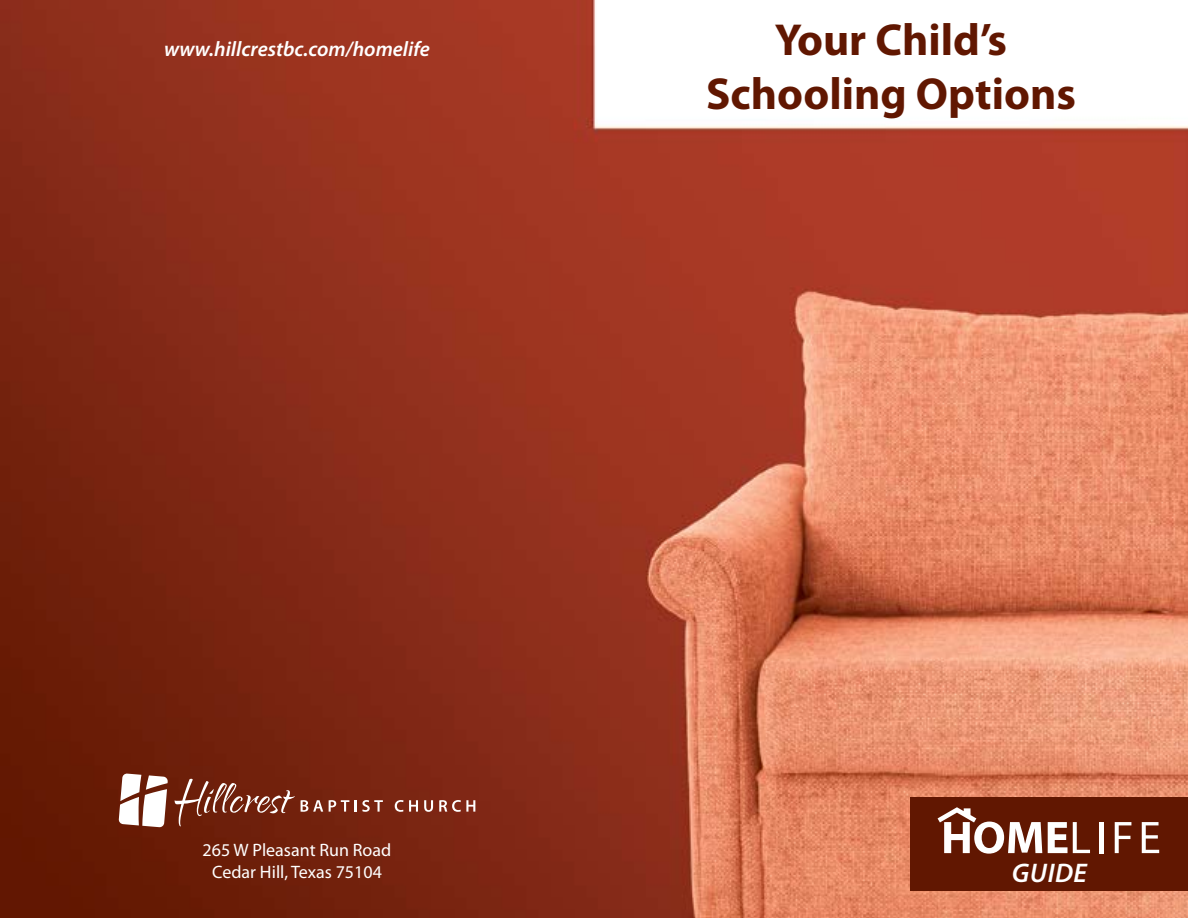
<style>
.page{position:relative;width:1188px;height:918px;background:#fff}
.page>*{position:absolute;margin:0;border:0;box-sizing:border-box;transform-origin:0 0}
.t1{font:700 45px/54px "Myriad Pro";color:#611701;text-align:center}
.t2{font:italic 600 27px "Myriad Pro";letter-spacing:.02em;color:#fff}
.t3{font:italic 600 21px "Myriad Pro";color:#fff}
.t4{font:18px/21.6px "Myriad Pro";color:#fff;text-align:center}
</style>
<div class="page">
<img style="left:0;top:0;width:1188px;height:918px">
<div style="left:911px;top:797px;width:277px;height:94px;background:#611701"></div>
<svg style="left:1048px;top:822px;width:42px;height:31px"></svg>
<hr style="left:1099px;top:822px;width:4px;height:31px;background:#fff">
<svg style="left:1115px;top:822px;width:16px;height:31px"></svg>
<svg style="left:1142px;top:822px;width:17px;height:31px"></svg>
<svg style="left:938px;top:807px;width:104px;height:47px"></svg>
<svg style="left:301px;top:800px;width:22px;height:12px"></svg>
<svg style="left:329px;top:800px;width:20px;height:12px"></svg>
<svg style="left:355px;top:800px;width:28px;height:12px"></svg>
<svg style="left:395px;top:800px;width:23px;height:12px"></svg>
<svg style="left:424px;top:800px;width:9px;height:12px"></svg>
<svg style="left:439px;top:800px;width:36px;height:12px"></svg>
<svg style="left:175px;top:779px;width:120px;height:47px;background:#833f2d"></svg>
<svg style="left:119px;top:773px;width:49px;height:54px"></svg>
<p class="t3" style="left:164px;top:36px;width:267px">www.hillcrestbc.com/homelife</p>
<h1 class="t1" style="left:706px;top:11px;width:371px">Your Child’s<br>Schooling Options</h1>
<p class="t4" style="left:203px;top:839px;width:190px">265 W Pleasant Run Road<br>Cedar Hill, Texas 75104</p>
<h2 class="t2" style="left:1012px;top:856px;width:77px">Guide</h2>
</div>
